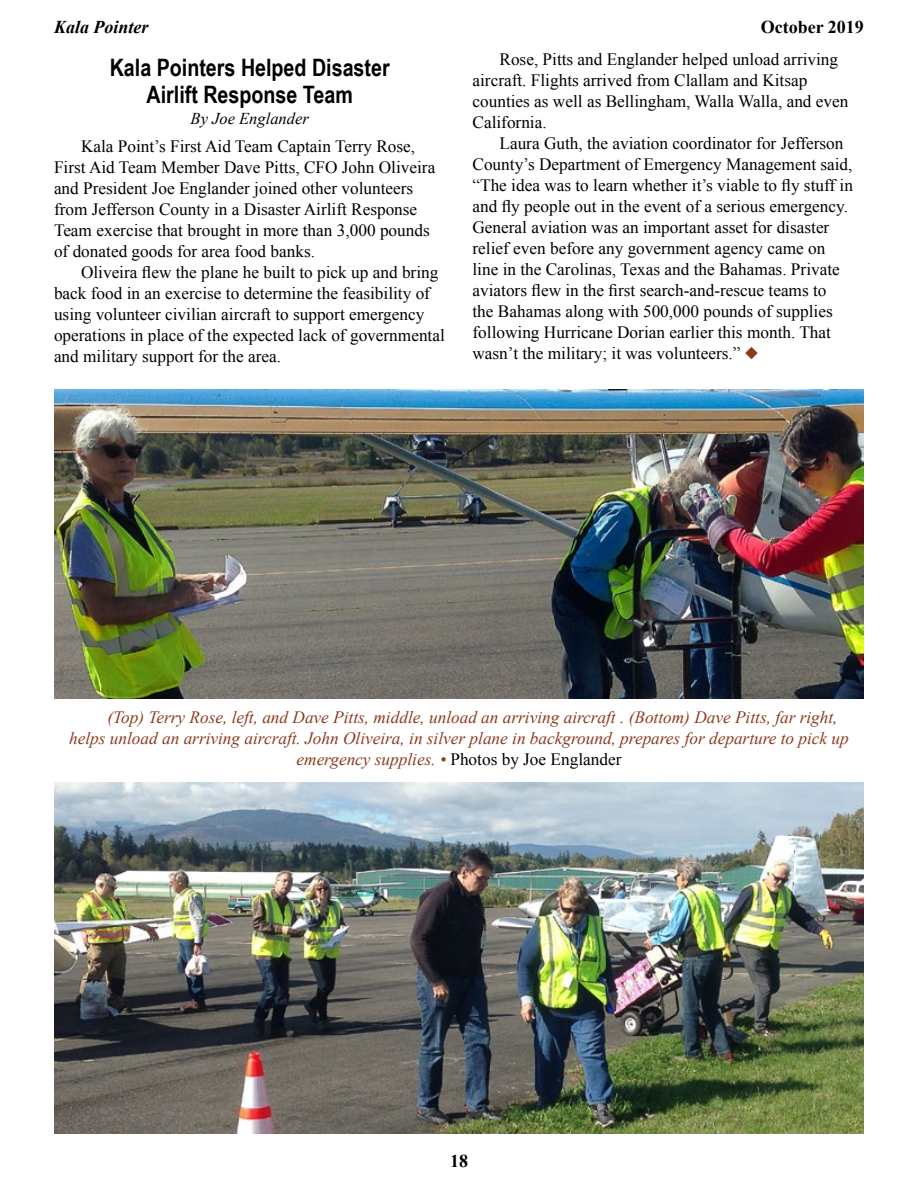
<style>
.page{position:relative;width:918px;height:1188px;background:#fff}
.page>*{position:absolute;margin:0;border:0;box-sizing:border-box;transform-origin:0 0}
.t1{font:700 24px/27px "Arial Narrow";color:#000;text-align:center}
.t2{font:700 18px "Times New Roman";color:#000}
.t3{font:italic 700 18px "Times New Roman";color:#000}
.t4{font:17.25px/21px "Times New Roman";color:#000}
.t5{font:italic 17.25px "Times New Roman";color:#8b3a1e}
.t6{font:italic 16.5px "Times New Roman";color:#000}
.s1{color:#8b3a1e}
.s2{font-style:italic;color:#8b3a1e}
</style>
<div class="page">
<img style="left:54px;top:783px;width:810px;height:351px">
<img style="left:54px;top:390px;width:810px;height:309px">
<p class="t3" style="left:54px;top:15px;width:96px">Kala Pointer</p>
<p class="t2" style="left:761px;top:15px;width:105px">October 2019</p>
<h1 class="t1" style="left:110px;top:54px;width:282px">Kala Pointers Helped Disaster<br>Airlift Response Team</h1>
<p class="t6" style="left:191px;top:107px;width:120px">By Joe Englander</p>
<p class="t4" style="left:54px;top:135px;width:383px;text-indent:27px">Kala Point’s First Aid Team Captain Terry Rose, First Aid Team Member Dave Pitts, CFO John Oliveira and President Joe Englander joined other volunteers from Jefferson County in a Disaster Airlift Response Team exercise that brought in more than 3,000 pounds of donated goods for area food banks.</p>
<p class="t4" style="left:54px;top:261px;width:392px;text-indent:27px">Oliveira flew the plane he built to pick up and bring back food in an exercise to determine the feasibility of using volunteer civilian aircraft to support emergency operations in place of the expected lack of governmental and military support for the area.</p>
<p class="t4" style="left:473px;top:49px;width:377px;text-indent:27px">Rose, Pitts and Englander helped unload arriving aircraft. Flights arrived from Clallam and Kitsap counties as well as Bellingham, Walla Walla, and even California.</p>
<p class="t4" style="left:473px;top:133px;width:382px;text-indent:27px">Laura Guth, the aviation coordinator for Jefferson County’s Department of Emergency Management said, “The idea was to learn whether it’s viable to fly stuff in and fly people out in the event of a serious emergency.<br>General aviation was an important asset for disaster relief even before any government agency came on line in the Carolinas, Texas and the Bahamas. Private aviators flew in the first search-and-rescue teams to<br>the Bahamas along with 500,000 pounds of supplies following Hurricane Dorian earlier this month. That wasn’t the military; it was volunteers.” <span class="s1">◆</span></p>
<p class="t5" style="left:107px;top:706px;width:732px">(Top) Terry Rose, left, and Dave Pitts, middle, unload an arriving aircraft . (Bottom) Dave Pitts, far right,</p>
<p class="t5" style="left:69px;top:727px;width:781px">helps unload an arriving aircraft. John Oliveira, in silver plane in background, prepares for departure to pick up</p>
<p class="t4" style="left:297px;top:749px;width:326px"><span class="s2">emergency supplies. •</span> Photos by Joe Englander</p>
<p class="t2" style="left:450px;top:1149px;width:19px">18</p>
</div>
